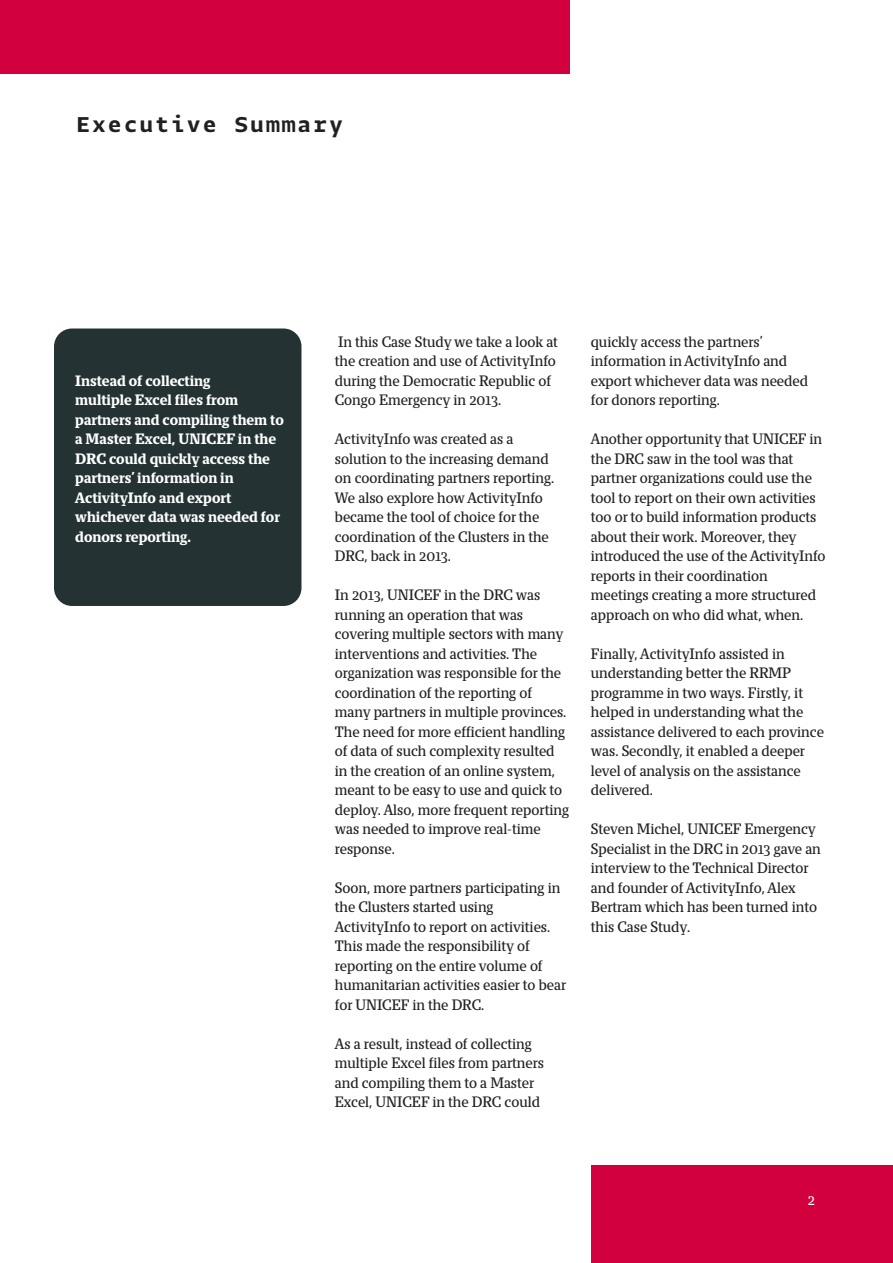
<style>
.page{position:relative;width:893px;height:1263px;background:#fff}
.page>*{position:absolute;margin:0;border:0;box-sizing:border-box;transform-origin:0 0}
.Long_title{font:25.5px "Greta Mono Std Bld";color:#231f20}
.Text_with_2_columns{font:13.5px/19.5px "Tribunal Std";color:#231f20}
.Quote_or_important_f{font:700 13.5px/19.5px "Tribunal Std";color:#fff}
.Quote_or_important_f-2{font:13.5px "Tribunal Std";color:#fff}
</style>
<div class="page">
<div style="left:591px;top:1166px;width:302px;height:97px;background:#d2003d"></div>
<div style="left:54px;top:328px;width:247px;height:278px;background:#243233;border-radius:18px"></div>
<div style="left:0;top:0;width:570px;height:74px;background:#d2003d"></div>
<p class="Long_title" style="left:75px;top:110px;width:270px">Executive Summary</p>
<p class="Quote_or_important_f" style="left:75px;top:371px;width:137px">Instead of collecting</p>
<p class="Quote_or_important_f" style="left:75px;top:390px;width:210px">multiple Excel files from partners and compiling them to a Master Excel, UNICEF in the<br>DRC could quickly access the partners’ information in</p>
<p class="Quote_or_important_f" style="left:75px;top:488px;width:206px">ActivityInfo and export whichever data was needed for donors reporting.</p>
<p class="Text_with_2_columns" style="left:338px;top:332px;width:221px">In this Case Study we take a look at</p>
<p class="Text_with_2_columns" style="left:335px;top:351px;width:222px">the creation and use of ActivityInfo</p>
<p class="Text_with_2_columns" style="left:335px;top:371px;width:218px">during the Democratic Republic of</p>
<p class="Text_with_2_columns" style="left:335px;top:390px;width:168px">Congo Emergency in 2013.</p>
<p class="Text_with_2_columns" style="left:335px;top:429px;width:221px">ActivityInfo was created as a solution to the increasing demand on coordinating partners reporting.<br>We also explore how ActivityInfo became the tool of choice for the coordination of the Clusters in the<br>DRC, back in 2013.</p>
<p class="Text_with_2_columns" style="left:335px;top:585px;width:230px">In 2013, UNICEF in the DRC was running an operation that was covering multiple sectors with many</p>
<p class="Text_with_2_columns" style="left:335px;top:644px;width:204px">interventions and activities. The</p>
<p class="Text_with_2_columns" style="left:335px;top:663px;width:228px">organization was responsible for the</p>
<p class="Text_with_2_columns" style="left:335px;top:683px;width:236px">coordination of the reporting of many partners in multiple provinces.<br>The need for more efficient handling of data of such complexity resulted in the creation of an online system, meant to be easy to use and quick to deploy. Also, more frequent reporting was needed to improve real-time response.</p>
<p class="Text_with_2_columns" style="left:335px;top:878px;width:227px">Soon, more partners participating in</p>
<p class="Text_with_2_columns" style="left:335px;top:897px;width:233px">the Clusters started using<br>ActivityInfo to report on activities.<br>This made the responsibility of reporting on the entire volume of humanitarian activities easier to bear for UNICEF in the DRC.</p>
<p class="Text_with_2_columns" style="left:335px;top:1034px;width:198px">As a result, instead of collecting</p>
<p class="Text_with_2_columns" style="left:335px;top:1053px;width:211px">multiple Excel files from partners and compiling them to a Master<br>Excel, UNICEF in the DRC could</p>
<p class="Text_with_2_columns" style="left:591px;top:332px;width:219px">quickly access the partners’ information in ActivityInfo and export whichever data was needed for donors reporting.</p>
<p class="Text_with_2_columns" style="left:591px;top:429px;width:233px">Another opportunity that UNICEF in</p>
<p class="Text_with_2_columns" style="left:591px;top:449px;width:236px">the DRC saw in the tool was that partner organizations could use the tool to report on their own activities too or to build information products about their work. Moreover, they introduced the use of the ActivityInfo reports in their coordination meetings creating a more structured approach on who did what, when.</p>
<p class="Text_with_2_columns" style="left:591px;top:644px;width:195px">Finally, ActivityInfo assisted in</p>
<p class="Text_with_2_columns" style="left:591px;top:663px;width:202px">understanding better the RRMP</p>
<p class="Text_with_2_columns" style="left:591px;top:683px;width:235px">programme in two ways. Firstly, it helped in understanding what the assistance delivered to each province was. Secondly, it enabled a deeper level of analysis on the assistance delivered.</p>
<p class="Text_with_2_columns" style="left:591px;top:819px;width:227px">Steven Michel, UNICEF Emergency</p>
<p class="Text_with_2_columns" style="left:591px;top:839px;width:232px">Specialist in the DRC in 2013 gave an</p>
<p class="Text_with_2_columns" style="left:591px;top:858px;width:228px">interview to the Technical Director and founder of ActivityInfo, Alex<br>Bertram which has been turned into this Case Study.</p>
<p class="Quote_or_important_f-2" style="left:808px;top:1190px;width:9px">2</p>
</div>
